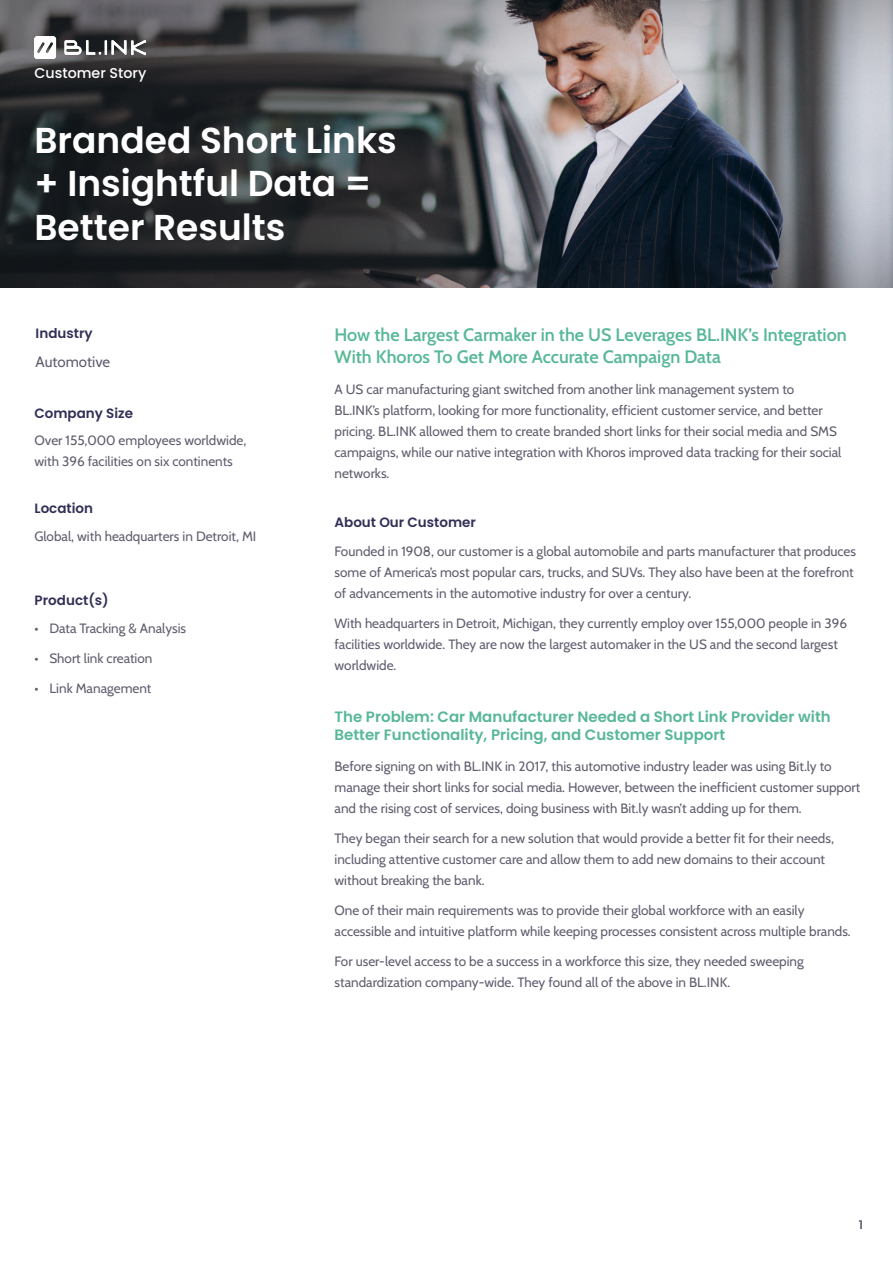
<style>
.page{position:relative;width:893px;height:1263px;background:#fff}
.page>*{position:absolute;margin:0;border:0;box-sizing:border-box;transform-origin:0 0}
.t1{font:600 36px/43.2px "Poppins";color:#fff}
.t2{font:18px/21.6px "Cabin";color:#58b896}
.t3{font:600 15px/18px "Poppins";color:#58b896}
.t4{font:15px "Cabin";color:#605e6f}
.t5{font:500 14.25px "Poppins";color:#fff}
.t6{font:13.5px/21px "Cabin";color:#605e6f}
.t7{font:600 13.5px "Poppins";color:#312f56}
.t8{font:600 12px "Poppins";color:#605e6f}
</style>
<div class="page">
<div style="left:0;top:0;width:893px;height:289px;background:#231f20;opacity:.49"></div>
<img style="left:35px;top:37px;width:111px;height:22px">
<p class="t5" style="left:34px;top:65px;width:113px">Customer Story</p>
<p class="t1" style="left:34px;top:119px;width:364px">Branded Short Links + Insightful Data =<br>Better Results</p>
<p class="t7" style="left:36px;top:326px;width:58px">Industry</p>
<p class="t4" style="left:36px;top:350px;width:76px">Automotive</p>
<p class="t7" style="left:34px;top:405px;width:100px">Company Size</p>
<p class="t6" style="left:34px;top:429px;width:213px">Over 155,000 employees worldwide, with 396 facilities on six continents</p>
<p class="t7" style="left:34px;top:501px;width:60px">Location</p>
<p class="t6" style="left:34px;top:525px;width:223px">Global, with headquarters in Detroit, MI</p>
<p class="t7" style="left:35px;top:593px;width:76px">Product(s)</p>
<p class="t6" style="left:34px;top:617px;width:153px">• Data Tracking &amp; Analysis</p>
<p class="t6" style="left:34px;top:647px;width:119px">• Short link creation</p>
<p class="t6" style="left:34px;top:677px;width:119px">• Link Management</p>
<p class="t2" style="left:334px;top:323px;width:514px">How the Largest Carmaker in the US Leverages BL.INK’s Integration<br>With Khoros To Get More Accurate Campaign Data</p>
<p class="t6" style="left:334px;top:378px;width:508px">A US car manufacturing giant switched from another link management system to BL.INK’s platform, looking for more functionality, efficient customer service, and better pricing. BL.INK allowed them to create branded short links for their social media and SMS campaigns, while our native integration with Khoros improved data tracking for their social networks.</p>
<p class="t7" style="left:334px;top:515px;width:143px">About Our Customer</p>
<p class="t6" style="left:335px;top:540px;width:523px">Founded in 1908, our customer is a global automobile and parts manufacturer that produces some of America’s most popular cars, trucks, and SUVs. They also have been at the forefront of advancements in the automotive industry for over a century.</p>
<p class="t6" style="left:335px;top:612px;width:514px">With headquarters in Detroit, Michigan, they currently employ over 155,000 people in 396 facilities worldwide. They are now the largest automaker in the US and the second largest worldwide.</p>
<p class="t3" style="left:334px;top:708px;width:498px">The Problem: Car Manufacturer Needed a Short Link Provider with<br>Better Functionality, Pricing, and Customer Support</p>
<p class="t6" style="left:334px;top:754px;width:527px">Before signing on with BL.INK in 2017, this automotive industry leader was using Bit.ly to manage their short links for social media. However, between the inefficient customer support and the rising cost of services, doing business with Bit.ly wasn’t adding up for them.</p>
<p class="t6" style="left:334px;top:826px;width:501px">They began their search for a new solution that would provide a better fit for their needs, including attentive customer care and allow them to add new domains to their account without breaking the bank.</p>
<p class="t6" style="left:334px;top:898px;width:518px">One of their main requirements was to provide their global workforce with an easily accessible and intuitive platform while keeping processes consistent across multiple brands.</p>
<p class="t6" style="left:334px;top:949px;width:471px">For user-level access to be a success in a workforce this size, they needed sweeping standardization company-wide. They found all of the above in BL.INK.</p>
<p class="t8" style="left:859px;top:1218px;width:6px">1</p>
</div>
